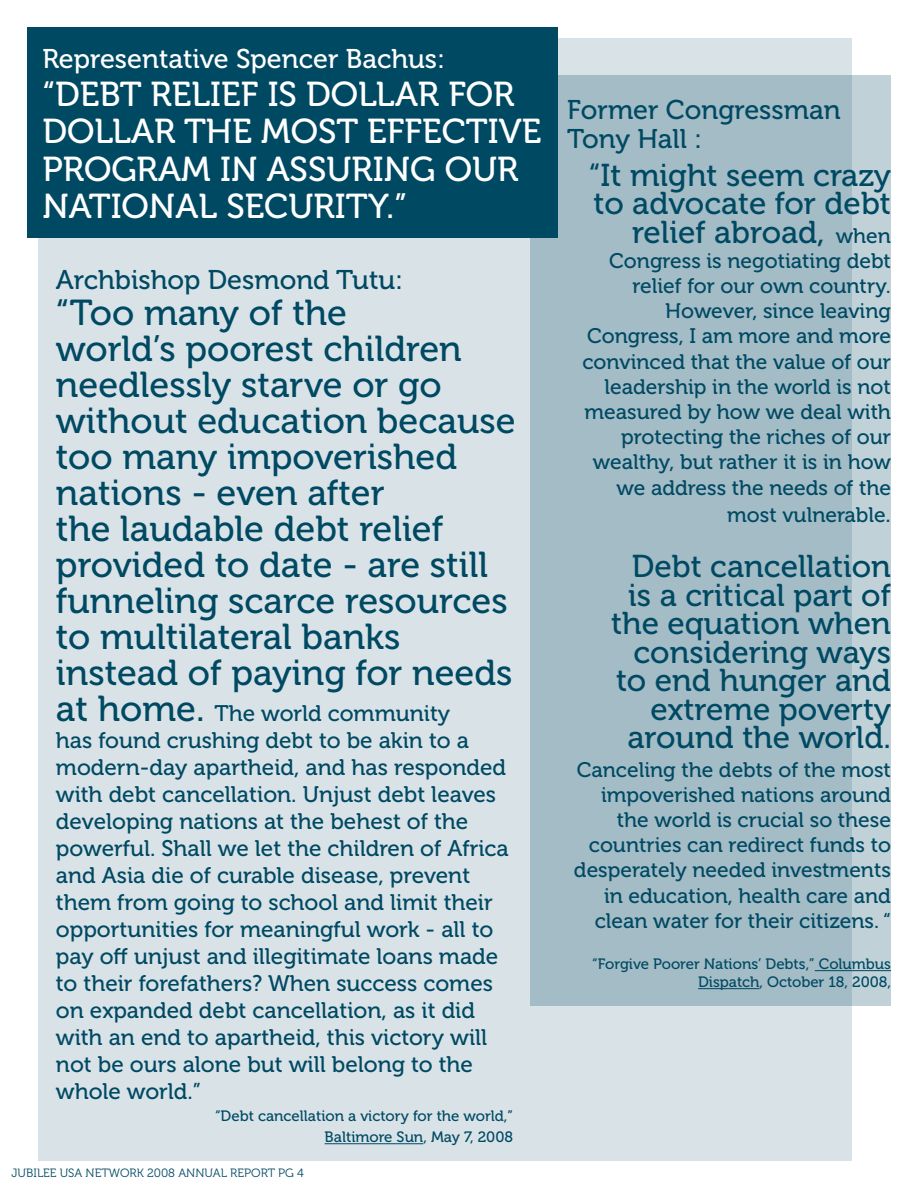
<style>
.page{position:relative;width:918px;height:1188px;background:#fff}
.page>*{position:absolute;margin:0;border:0;box-sizing:border-box;transform-origin:0 0}
.t1{font:36px/36px "Museo 500";color:#004963}
.t2{font:34.5px/37.5px "Museo 500";color:#fff}
.t3{font:31.5px/28.5px "Museo 500";color:#004963;text-align:right}
.t4{font:27px/28.5px "Museo 500";color:#004963}
.t5{font:27px "Museo 500";color:#fff}
.t6{font:22.5px/27px "Museo 500";color:#004963}
.t7{font:21px/25.3px "Museo 500";color:#004963;text-align:right}
.t8{font:15px/18px "Museo 500";color:#004963;text-align:right}
.t9{font:12px "Museo 300";color:#004963}
.s1{font-size:36px}
.s2{font-size:21px}
.s3{font-size:22.5px}
</style>
<div class="page">
<div style="left:39px;top:39px;width:813px;height:1122px;background:#d9e3e7"></div>
<div style="left:27px;top:27px;width:530px;height:210px;background:#004963"></div>
<svg style="left:530px;top:75px;width:361px;height:931px;background:#a3bcc6"></svg>
<hr style="left:815px;top:970px;width:76px;height:1px;background:#004963">
<hr style="left:698px;top:988px;width:61px;height:1px;background:#004963">
<hr style="left:325px;top:1143px;width:98px;height:1px;background:#004963">
<p class="t5" style="left:42px;top:44px;width:404px">Representative Spencer Bachus:</p>
<h2 class="t2" style="left:42px;top:76px;width:500px">“DEBT RELIEF IS DOLLAR FOR<br>DOLLAR THE MOST EFFECTIVE<br>PROGRAM IN ASSURING OUR<br>NATIONAL SECURITY.”</h2>
<p class="t4" style="left:56px;top:266px;width:349px">Archbishop Desmond Tutu:</p>
<p class="t1" style="left:56px;top:295px;width:461px">“Too many of the<br>world’s poorest children needlessly starve or go without education because too many impoverished nations - even after<br>the laudable debt relief provided to date - are still funneling scarce resources to multilateral banks instead of paying for needs</p>
<p class="t6" style="left:56px;top:700px;width:454px"><span class="s1">at home.</span> The world community<br>has found crushing debt to be akin to a modern-day apartheid, and has responded with debt cancellation. Unjust debt leaves developing nations at the behest of the powerful. Shall we let the children of Africa and Asia die of curable disease, prevent them from going to school and limit their opportunities for meaningful work - all to pay off unjust and illegitimate loans made to their forefathers? When success comes on expanded debt cancellation, as it did with an end to apartheid, this victory will not be ours alone but will belong to the whole world.”</p>
<p class="t8" style="left:215px;top:1106px;width:299px;line-height:21px">“Debt cancellation a victory for the world,”<br>Baltimore Sun, May 7, 2008</p>
<p class="t9" style="left:12px;top:1167px;width:284px">JUBILEE USA NETWORK 2008 ANNUAL REPORT PG</p>
<p class="t4" style="left:567px;top:96px;width:275px">Former Congressman<br>Tony Hall :</p>
<h3 class="t3" style="left:589px;top:161px;width:304px">“It might seem crazy to advocate for debt relief abroad, <span class="s2">when</span></h3>
<p class="t7" style="left:582px;top:248px;width:310px">Congress is negotiating debt relief for our own country.<br>However, since leaving<br>Congress, I am more and more convinced that the value of our leadership in the world is not measured by how we deal with protecting the riches of our wealthy, but rather it is in how we address the needs of the most vulnerable<span class="s3">.</span></p>
<h3 class="t3" style="left:611px;top:552px;width:281px">Debt cancellation is a critical part of the equation when considering ways to end hunger and extreme poverty around the world.</h3>
<p class="t7" style="left:574px;top:757px;width:319px">Canceling the debts of the most impoverished nations around the world is crucial so these countries can redirect funds to desperately needed investments in education, health care and clean water for their citizens. “</p>
<p class="t8" style="left:592px;top:955px;width:300px">“Forgive Poorer Nations’ Debts,” Columbus<br>Dispatch, October 18, 2008,</p>
</div>
